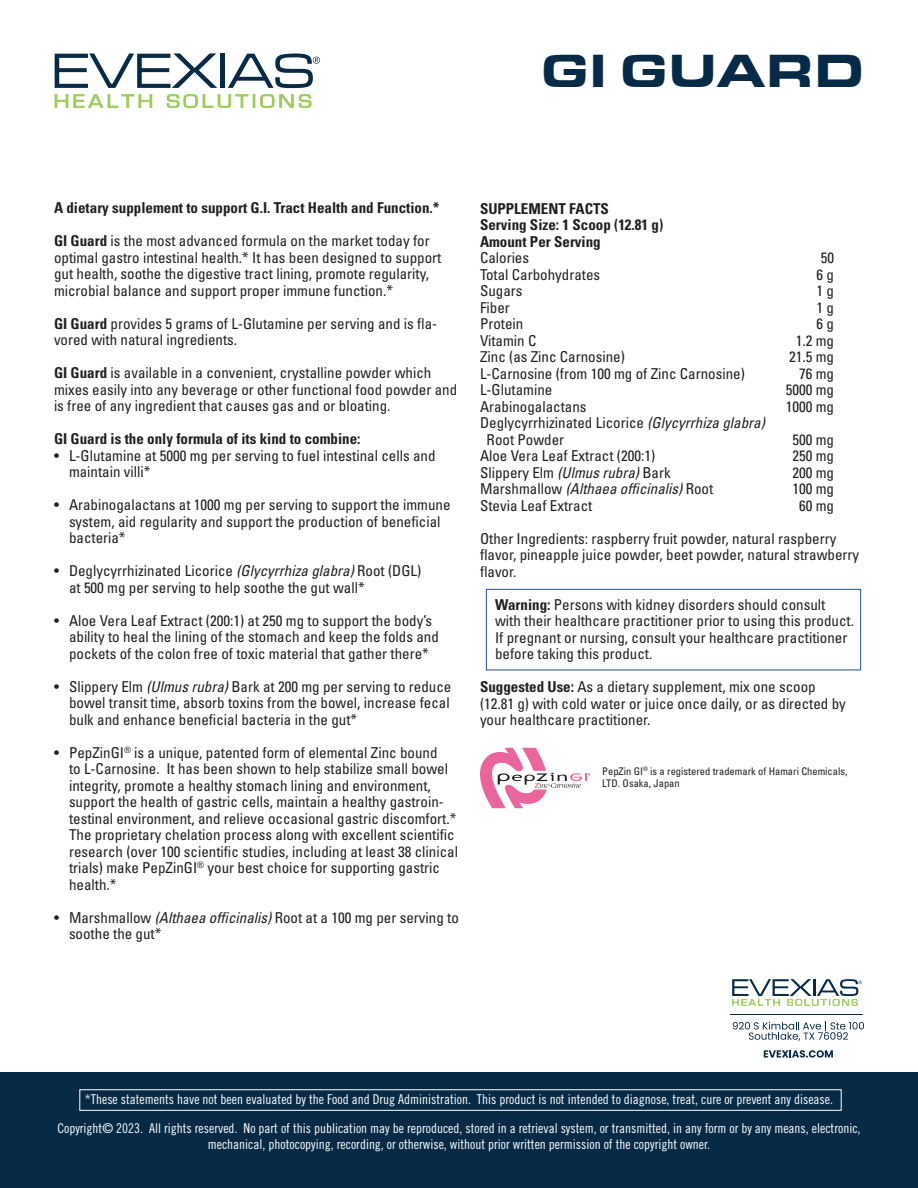
<style>
.page{position:relative;width:918px;height:1188px;background:#fff}
.page>*{position:absolute;margin:0;border:0;box-sizing:border-box;transform-origin:0 0}
.t1{font:48px "Eurostar Black Extended";color:#072b47}
.t2{font:condensed 15px/16.5px "Univers";color:#231f20}
.t3{font:700 condensed 15px/16.5px "Univers";color:#231f20}
.t4{font:italic condensed 15px "Univers";color:#231f20}
.t5{font:13.5px/28.3px "Trade Gothic Cond Eighteen";color:#fff;text-align:center}
.t6{font:condensed 10.5px/12px "Univers";color:#231f20}
.s1{font-weight:700}
.s2{font-style:italic}
.s3{font-style:normal}
</style>
<div class="page">
<div style="left:0;top:1072px;width:918px;height:116px;background:#072b47"></div>
<div style="left:79px;top:1089px;width:763px;height:22px;border:1px solid #fff"></div>
<div style="left:486px;top:589px;width:375px;height:81px;border:1px solid #1f51a3"></div>
<svg style="left:480px;top:747px;width:110px;height:62px"></svg>
<svg style="left:54px;top:53px;width:266px;height:56px"></svg>
<svg style="left:733px;top:1021px;width:131px;height:20px"></svg>
<svg style="left:764px;top:1050px;width:69px;height:8px"></svg>
<svg style="left:732px;top:979px;width:130px;height:27px"></svg>
<hr style="left:730px;top:1014px;width:133px;height:1px;background:#072b47">
<h1 class="t1" style="left:541px;top:41px;width:325px">GI GUARD</h1>
<p class="t3" style="left:54px;top:199px;width:387px">A dietary supplement to support G.I. Tract Health and Function.*</p>
<p class="t2" style="left:54px;top:232px;width:389px"><span class="s1">GI Guard</span> is the most advanced formula on the market today for optimal gastro intestinal health.* It has been designed to support gut health, soothe the digestive tract lining, promote regularity, microbial balance and support proper immune function.*</p>
<p class="t2" style="left:54px;top:315px;width:385px"><span class="s1">GI Guard</span> provides 5 grams of L-Glutamine per serving and is fla&shy;vored with natural ingredients.</p>
<p class="t2" style="left:54px;top:364px;width:405px"><span class="s1">GI Guard</span> is available in a convenient, crystalline powder which mixes easily into any beverage or other functional food powder and is free of any ingredient that causes gas and or bloating.</p>
<p class="t3" style="left:54px;top:430px;width:308px">GI Guard is the only formula of its kind to combine:</p>
<p class="t2" style="left:69px;top:447px;width:368px;text-indent:-15px">• L-Glutamine at 5000 mg per serving to fuel intestinal cells and maintain villi*</p>
<p class="t2" style="left:69px;top:496px;width:383px;text-indent:-15px">• Arabinogalactans at 1000 mg per serving to support the immune system, aid regularity and support the production of beneficial bacteria*</p>
<p class="t2" style="left:69px;top:562px;width:354px;text-indent:-15px">• Deglycyrrhizinated Licorice <span class="s2">(Glycyrrhiza glabra)</span> Root (DGL) at 500 mg per serving to help soothe the gut wall*</p>
<p class="t2" style="left:69px;top:612px;width:371px;text-indent:-15px">• Aloe Vera Leaf Extract (200:1) at 250 mg to support the body’s ability to heal the lining of the stomach and keep the folds and pockets of the colon free of toxic material that gather there*</p>
<p class="t2" style="left:69px;top:678px;width:384px;text-align:justify;text-indent:-15px">• Slippery Elm <span class="s2">(Ulmus rubra)</span> Bark at 200 mg per serving to reduce bowel transit time, absorb toxins from the bowel, increase fecal bulk and enhance beneficial bacteria in the gut*</p>
<p class="t2" style="left:69px;top:744px;width:391px;text-indent:-15px">• PepZinGI<sup>®</sup> is a unique, patented form of elemental Zinc bound<br>to L-Carnosine. It has been shown to help stabilize small bowel integrity, promote a healthy stomach lining and environment, support the health of gastric cells, maintain a healthy gastroin&shy;testinal environment, and relieve occasional gastric discomfort.* The proprietary chelation process along with excellent scientific research (over 100 scientific studies, including at least 38 clinical trials) make PepZinGI<sup>®</sup> your best choice for supporting gastric health.*</p>
<p class="t2" style="left:69px;top:909px;width:391px;text-indent:-15px">• Marshmallow <span class="s2">(Althaea officinalis)</span> Root at a 100 mg per serving to soothe the gut*</p>
<p class="t3" style="left:480px;top:200px;width:185px">SUPPLEMENT FACTS<br>Serving Size: 1 Scoop (12.81 g)<br>Amount Per Serving</p>
<p class="t2" style="left:480px;top:249px;width:51px">Calories</p>
<p class="t2" style="left:821px;top:249px;width:15px">50</p>
<p class="t2" style="left:480px;top:266px;width:122px">Total Carbohydrates</p>
<p class="t2" style="left:817px;top:266px;width:19px">6 g</p>
<p class="t2" style="left:480px;top:282px;width:44px">Sugars</p>
<p class="t2" style="left:817px;top:282px;width:19px">1 g</p>
<p class="t2" style="left:480px;top:299px;width:31px">Fiber</p>
<p class="t2" style="left:817px;top:299px;width:19px">1 g</p>
<p class="t2" style="left:480px;top:315px;width:45px">Protein</p>
<p class="t2" style="left:817px;top:315px;width:19px">6 g</p>
<p class="t2" style="left:480px;top:332px;width:58px">Vitamin C</p>
<p class="t2" style="left:796px;top:332px;width:40px">1.2 mg</p>
<p class="t2" style="left:480px;top:348px;width:146px">Zinc (as Zinc Carnosine)</p>
<p class="t2" style="left:789px;top:348px;width:46px">21.5 mg</p>
<p class="t2" style="left:480px;top:365px;width:266px">L-Carnosine (from 100 mg of Zinc Carnosine)</p>
<p class="t2" style="left:799px;top:365px;width:36px">76 mg</p>
<p class="t2" style="left:480px;top:381px;width:74px">L-Glutamine</p>
<p class="t2" style="left:786px;top:381px;width:50px">5000 mg</p>
<p class="t2" style="left:480px;top:398px;width:108px">Arabinogalactans</p>
<p class="t2" style="left:786px;top:398px;width:50px">1000 mg</p>
<p class="t2" style="left:487px;top:414px;width:280px;text-indent:-7px">Deglycyrrhizinated Licorice <span class="s2">(Glycyrrhiza glabra)<br></span>Root Powder</p>
<p class="t2" style="left:792px;top:431px;width:43px">500 mg</p>
<p class="t2" style="left:480px;top:447px;width:177px">Aloe Vera Leaf Extract (200:1)</p>
<p class="t2" style="left:792px;top:447px;width:43px">250 mg</p>
<p class="t2" style="left:480px;top:464px;width:192px">Slippery Elm <span class="s2">(Ulmus rubra)</span> Bark</p>
<p class="t2" style="left:792px;top:464px;width:43px">200 mg</p>
<p class="t4" style="left:480px;top:479px;width:235px"><span class="s3">Marshmallow</span> (Althaea officinalis) <span class="s3">Root</span></p>
<p class="t2" style="left:792px;top:480px;width:43px">100 mg</p>
<p class="t2" style="left:480px;top:497px;width:114px">Stevia Leaf Extract</p>
<p class="t2" style="left:799px;top:497px;width:36px">60 mg</p>
<p class="t2" style="left:480px;top:530px;width:381px">Other Ingredients: raspberry fruit powder, natural raspberry flavor, pineapple juice powder, beet powder, natural strawberry flavor.</p>
<p class="t2" style="left:495px;top:596px;width:361px"><span class="s1">Warning:</span> Persons with kidney disorders should consult with their healthcare practitioner prior to using this product.<br>If pregnant or nursing, consult your healthcare practitioner before taking this product.</p>
<p class="t2" style="left:480px;top:678px;width:367px"><span class="s1">Suggested Use:</span> As a dietary supplement, mix one scoop (12.81 g) with cold water or juice once daily, or as directed by your healthcare practitioner.</p>
<p class="t6" style="left:602px;top:764px;width:247px">PepZin GI<sup>®</sup> is a registered trademark of Hamari Chemicals,<br>LTD. Osaka, Japan</p>
<p class="t5" style="left:57px;top:1085px;width:805px">*These statements have not been evaluated by the Food and Drug Administration. This product is not intended to diagnose, treat, cure or prevent any disease.<br>Copyright© 2023. All rights reserved. No part of this publication may be reproduced, stored in a retrieval system, or transmitted, in any form or by any means, electronic,</p>
<p class="t5" style="left:208px;top:1130px;width:504px">mechanical, photocopying, recording, or otherwise, without prior written permission of the copyright owner.</p>
</div>
